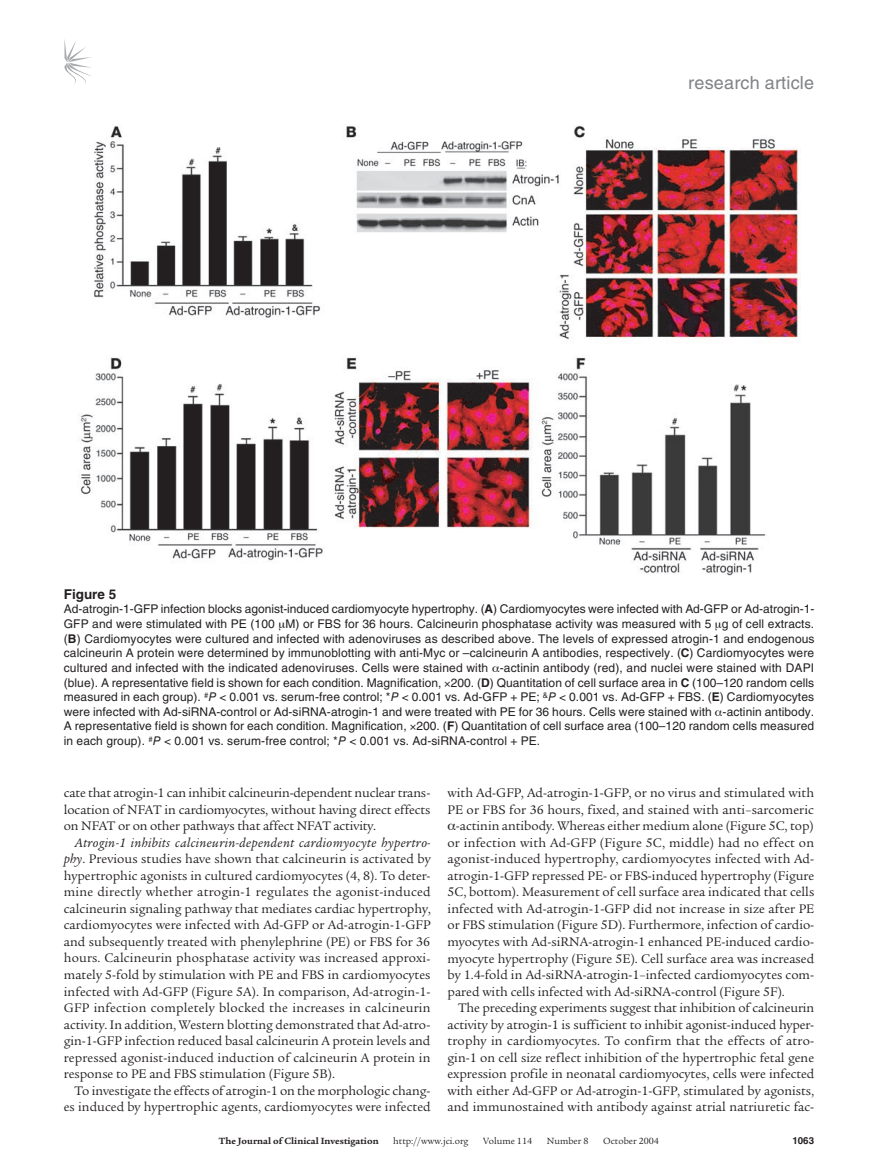
<style>
.page{position:relative;width:878px;height:1174px;background:#fff}
.page>*{position:absolute;margin:0;border:0;box-sizing:border-box;transform-origin:0 0}
.t1{font:18px "Helvetica LT Std";letter-spacing:.01em;color:#808285}
.t2{font:13.5px/16.5px "Legacy Serif Std";color:#231f20;text-align:justify}
.t3{font:700 13.5px "Helvetica LT Std";color:#231f20}
.t4{font:12px/14.7px "Helvetica LT Std";letter-spacing:.01em;color:#231f20;text-align:justify}
.t5{font:9.75px "Legacy Serif Std";color:#231f20}
.t6{font:700 9.75px "Legacy Serif Std";color:#231f20}
.t7{font:700 9.75px "Helvetica LT Std";color:#231f20}
.s1{font-weight:700}
.s2{font-style:italic}
</style>
<div class="page">
<svg style="left:64px;top:39px;width:27px;height:45px"></svg>
<img style="left:79px;top:126px;width:721px;height:449px">
<h1 class="t1" style="left:688px;top:72px;width:127px">research article</h1>
<p class="t3" style="left:64px;top:586px;width:54px">Figure 5</p>
<p class="t4" style="left:64px;top:602px;width:752px">Ad-atrogin-1-GFP infection blocks agonist-induced cardiomyocyte hypertrophy. (<span class="s1">A</span>) Cardiomyocytes were infected with Ad-GFP or Ad-atrogin-1- GFP and were stimulated with PE (100 M) or FBS for 36 hours. Calcineurin phosphatase activity was measured with 5 g of cell extracts. (<span class="s1">B</span>) Cardiomyocytes were cultured and infected with adenoviruses as described above. The levels of expressed atrogin-1 and endogenous calcineurin A protein were determined by immunoblotting with anti-Myc or –calcineurin A antibodies, respectively. (<span class="s1">C</span>) Cardiomyocytes were cultured and infected with the indicated adenoviruses. Cells were stained with -actinin antibody (red), and nuclei were stained with DAPI (blue). A representative field is shown for each condition. Magnification, 200. (<span class="s1">D</span>) Quantitation of cell surface area in <span class="s1">C</span> (100–120 random cells measured in each group). <sup>#</sup><span class="s2">P</span> &lt; 0.001 vs. serum-free control; *<span class="s2">P</span> &lt; 0.001 vs. Ad-GFP + PE; <sup>&amp;</sup><span class="s2">P</span> &lt; 0.001 vs. Ad-GFP + FBS. (<span class="s1">E</span>) Cardiomyocytes were infected with Ad-siRNA-control or Ad-siRNA-atrogin-1 and were treated with PE for 36 hours. Cells were stained with -actinin antibody.<br>A representative field is shown for each condition. Magnification, 200. (<span class="s1">F</span>) Quantitation of cell surface area (100–120 random cells measured in each group). <sup>#</sup><span class="s2">P</span> &lt; 0.001 vs. serum-free control; *<span class="s2">P</span> &lt; 0.001 vs. Ad-siRNA-control + PE.</p>
<p class="t2" style="left:64px;top:785px;width:368px">cate that atrogin-1 can inhibit calcineurin-dependent nuclear trans&shy;location of NFAT in cardiomyocytes, without having direct effects on NFAT or on other pathways that affect NFAT activity.</p>
<p class="t2" style="left:64px;top:834px;width:368px;text-indent:11px"><span class="s2">Atrogin-1 inhibits calcineurin-dependent cardiomyocyte hypertro&shy;phy</span>. Previous studies have shown that calcineurin is activated by hypertrophic agonists in cultured cardiomyocytes (4, 8). To deter&shy;mine directly whether atrogin-1 regulates the agonist-induced calcineurin signaling pathway that mediates cardiac hypertrophy, cardiomyocytes were infected with Ad-GFP or Ad-atrogin-1-GFP and subsequently treated with phenylephrine (PE) or FBS for 36 hours. Calcineurin phosphatase activity was increased approxi&shy;mately 5-fold by stimulation with PE and FBS in cardiomyocytes infected with Ad-GFP (Figure 5A). In comparison, Ad-atrogin-1- GFP infection completely blocked the increases in calcineurin activity. In addition, Western blotting demonstrated that Ad-atro&shy;gin-1-GFP infection reduced basal calcineurin A protein levels and repressed agonist-induced induction of calcineurin A protein in response to PE and FBS stimulation (Figure 5B).</p>
<p class="t2" style="left:64px;top:1082px;width:368px;text-align:right">To investigate the effects of atrogin-1 on the morphologic chang&shy;es induced by hypertrophic agents, cardiomyocytes were infected</p>
<p class="t2" style="left:447px;top:785px;width:368px">with Ad-GFP, Ad-atrogin-1-GFP, or no virus and stimulated with</p>
<p class="t2" style="left:447px;top:801px;width:368px">PE or FBS for 36 hours, fixed, and stained with anti–sarcomeric</p>
<p class="t2" style="left:456px;top:818px;width:359px">-actinin antibody. Whereas either medium alone (Figure 5C, top)</p>
<p class="t2" style="left:447px;top:834px;width:368px">or infection with Ad-GFP (Figure 5C, middle) had no effect on</p>
<p class="t2" style="left:447px;top:851px;width:368px">agonist-induced hypertrophy, cardiomyocytes infected with Ad-</p>
<p class="t2" style="left:447px;top:867px;width:368px">atrogin-1-GFP repressed PE- or FBS-induced hypertrophy (Figure</p>
<p class="t2" style="left:447px;top:884px;width:368px">5C, bottom). Measurement of cell surface area indicated that cells</p>
<p class="t2" style="left:447px;top:900px;width:368px">infected with Ad-atrogin-1-GFP did not increase in size after PE</p>
<p class="t2" style="left:447px;top:917px;width:368px">or FBS stimulation (Figure 5D). Furthermore, infection of cardio-</p>
<p class="t2" style="left:447px;top:933px;width:368px">myocytes with Ad-siRNA-atrogin-1 enhanced PE-induced cardio-</p>
<p class="t2" style="left:447px;top:950px;width:368px">myocyte hypertrophy (Figure 5E). Cell surface area was increased</p>
<p class="t2" style="left:447px;top:966px;width:368px">by 1.4-fold in Ad-siRNA-atrogin-1–infected cardiomyocytes com-</p>
<p class="t2" style="left:447px;top:983px;width:339px">pared with cells infected with Ad-siRNA-control (Figure 5F).</p>
<p class="t2" style="left:458px;top:999px;width:357px">The preceding experiments suggest that inhibition of calcineurin</p>
<p class="t2" style="left:447px;top:1016px;width:368px">activity by atrogin-1 is sufficient to inhibit agonist-induced hyper-</p>
<p class="t2" style="left:447px;top:1032px;width:368px">trophy in cardiomyocytes. To confirm that the effects of atro-</p>
<p class="t2" style="left:447px;top:1049px;width:368px">gin-1 on cell size reflect inhibition of the hypertrophic fetal gene</p>
<p class="t2" style="left:447px;top:1065px;width:368px">expression profile in neonatal cardiomyocytes, cells were infected</p>
<p class="t2" style="left:447px;top:1082px;width:368px">with either Ad-GFP or Ad-atrogin-1-GFP, stimulated by agonists,</p>
<p class="t2" style="left:447px;top:1098px;width:368px">and immunostained with antibody against atrial natriuretic fac-</p>
<p class="t6" style="left:219px;top:1135px;width:161px">The Journal of Clinical Investigation</p>
<p class="t5" style="left:393px;top:1135px;width:77px">http://www.jci.org</p>
<p class="t5" style="left:483px;top:1135px;width:50px">Volume 114</p>
<p class="t5" style="left:547px;top:1135px;width:43px">Number 8</p>
<p class="t5" style="left:603px;top:1135px;width:57px">October 2004</p>
<p class="t7" style="left:792px;top:1134px;width:23px">1063</p>
</div>
